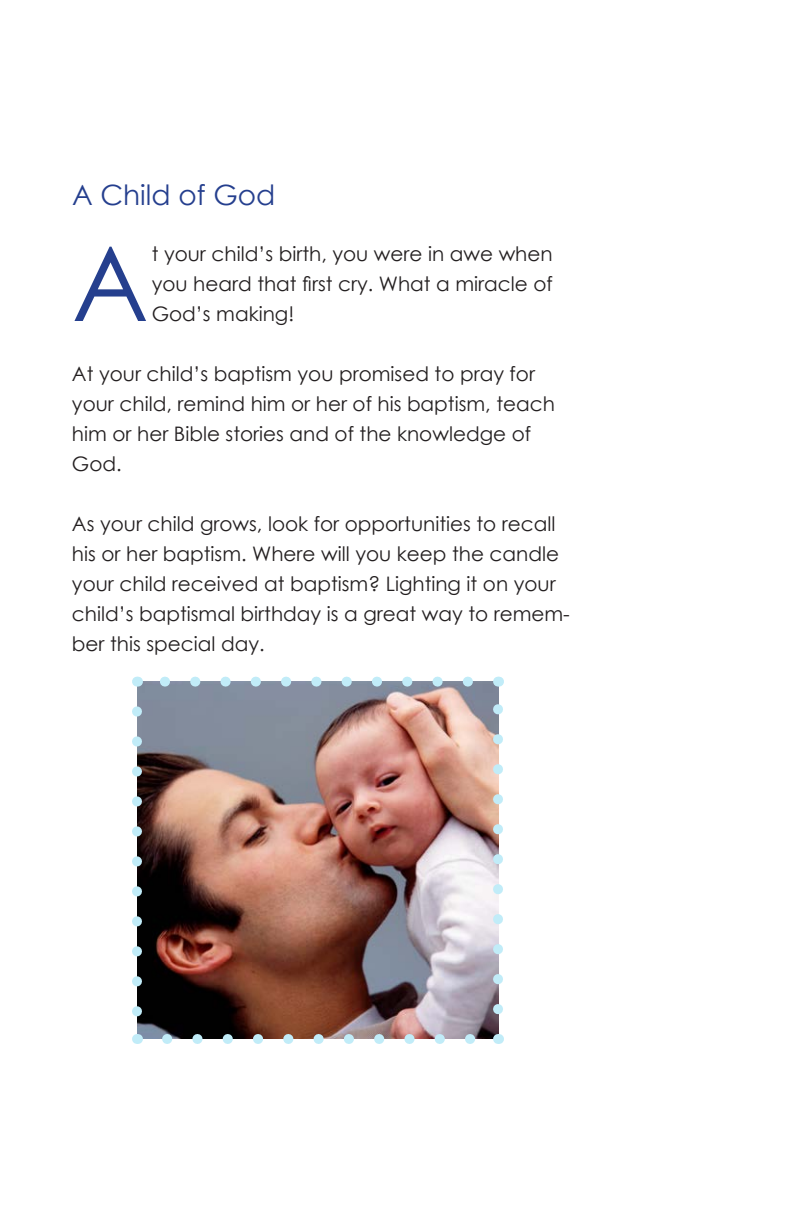
<style>
.page{position:relative;width:792px;height:1224px;background:#fff}
.page>*{position:absolute;margin:0;border:0;box-sizing:border-box;transform-origin:0 0}
.t1{font:103.6px "Century Gothic";color:#253f8e}
.t2{font:28px "Century Gothic";color:#253f8e}
.t3{font:20px/30px "Century Gothic";color:#231f20}
</style>
<div class="page">
<img style="left:137px;top:682px;width:361px;height:357px">
<svg style="left:132px;top:711px;width:10px;height:313px"></svg>
<svg style="left:167px;top:1034px;width:316px;height:10px"></svg>
<svg style="left:493px;top:697px;width:10px;height:312px"></svg>
<svg style="left:152px;top:677px;width:316px;height:10px"></svg>
<p class="t2" style="left:72px;top:175px;width:205px">A Child of God</p>
<p class="t1" style="left:72px;top:211px;width:78px">A</p>
<p class="t3" style="left:152px;top:238px;width:403px;text-align:justify">t your child’s birth, you were in awe when you heard that first cry. What a miracle of God’s making!</p>
<p class="t3" style="left:72px;top:358px;width:484px">At your child’s baptism you promised to pray for your child, remind him or her of his baptism, teach him or her Bible stories and of the knowledge of God.</p>
<p class="t3" style="left:72px;top:508px;width:499px">As your child grows, look for opportunities to recall his or her baptism. Where will you keep the candle your child received at baptism? Lighting it on your child’s baptismal birthday is a great way to remem&shy;ber this special day.</p>
</div>
